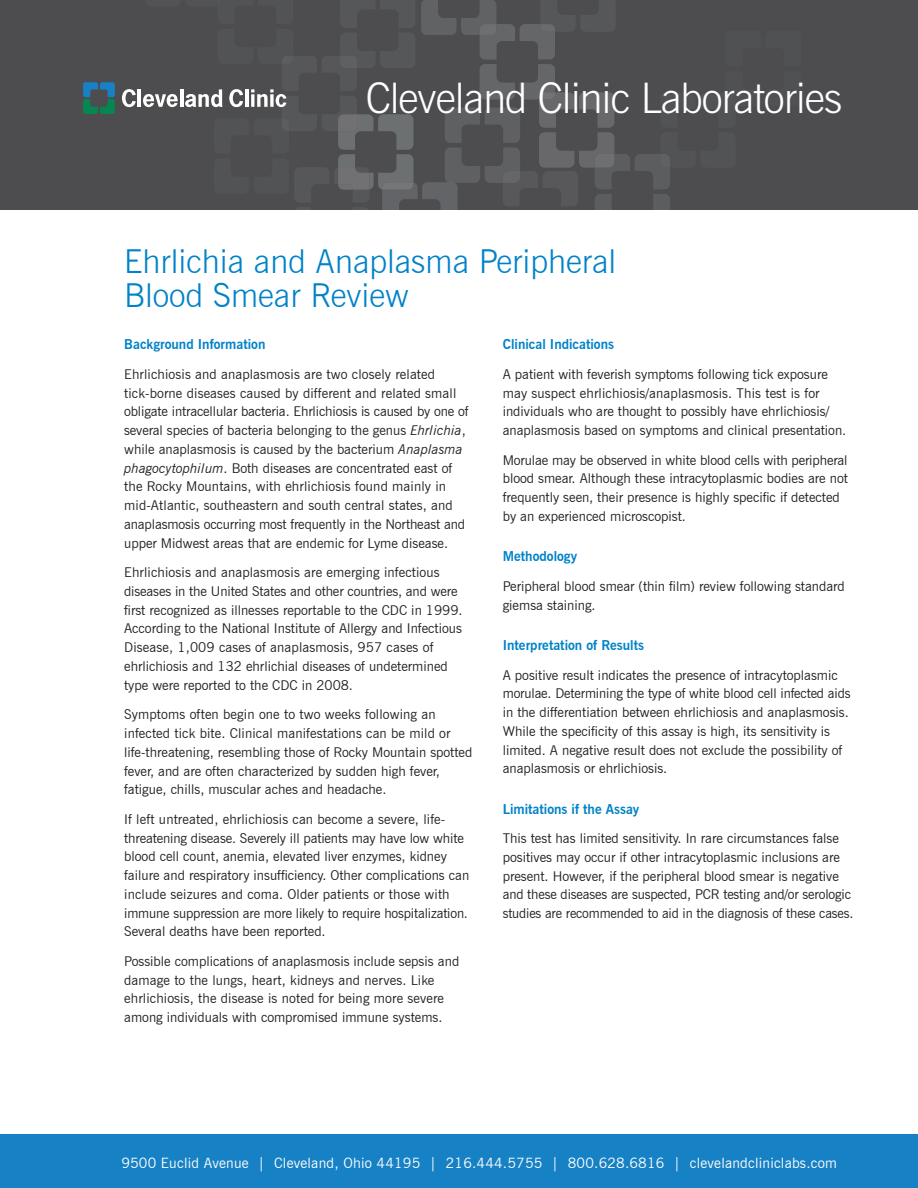
<style>
.page{position:relative;width:918px;height:1188px;background:#fff}
.page>*{position:absolute;margin:0;border:0;box-sizing:border-box;transform-origin:0 0}
.t1{font:300 42px "News Gothic BT";letter-spacing:-.025em;color:#fff}
.t2{font:300 33px/33.8px "News Gothic BT";color:#0082c8}
.t3{font:14.25px "News Gothic BT";letter-spacing:.015em;color:#fff}
.t4{font:13.5px/18.8px "News Gothic BT";color:#231f20}
.t5{font:700 13.5px "News Gothic BT";color:#0082c8}
.s1{font-style:italic}
</style>
<div class="page">
<div style="left:0;top:0;width:918px;height:210px;background:#4d4d4f"></div>
<svg style="left:83px;top:82px;width:32px;height:32px"></svg>
<svg style="left:122px;top:89px;width:14px;height:18px"></svg>
<hr style="left:138px;top:89px;width:3px;height:18px;background:#fff">
<svg style="left:143px;top:0;width:527px;height:210px"></svg>
<div style="left:0;top:1134px;width:918px;height:54px;background:#1781c5"></div>
<h1 class="t1" style="left:366px;top:73px;width:478px">Cleveland Clinic Laboratories</h1>
<h2 class="t2" style="left:124px;top:245px;width:494px">Ehrlichia and Anaplasma Peripheral<br>Blood Smear Review</h2>
<p class="t5" style="left:124px;top:336px;width:143px">Background Information</p>
<p class="t4" style="left:124px;top:365px;width:346px">Ehrlichiosis and anaplasmosis are two closely related tick-borne diseases caused by different and related small obligate intracellular bacteria. Ehrlichiosis is caused by one of several species of bacteria belonging to the genus <span class="s1">Ehrlichia</span>, while anaplasmosis is caused by the bacterium <span class="s1">Anaplasma phagocytophilum</span>. Both diseases are concentrated east of the Rocky Mountains, with ehrlichiosis found mainly in mid-Atlantic, southeastern and south central states, and anaplasmosis occurring most frequently in the Northeast and upper Midwest areas that are endemic for Lyme disease.</p>
<p class="t4" style="left:124px;top:563px;width:340px">Ehrlichiosis and anaplasmosis are emerging infectious diseases in the United States and other countries, and were first recognized as illnesses reportable to the CDC in 1999.<br>According to the National Institute of Allergy and Infectious Disease, 1,009 cases of anaplasmosis, 957 cases of ehrlichiosis and 132 ehrlichial diseases of undetermined type were reported to the CDC in 2008.</p>
<p class="t4" style="left:124px;top:705px;width:350px">Symptoms often begin one to two weeks following an infected tick bite. Clinical manifestations can be mild or life-threatening, resembling those of Rocky Mountain spotted fever, and are often characterized by sudden high fever, fatigue, chills, muscular aches and headache.</p>
<p class="t4" style="left:124px;top:810px;width:347px">If left untreated, ehrlichiosis can become a severe, life&shy;threatening disease. Severely ill patients may have low white blood cell count, anemia, elevated liver enzymes, kidney failure and respiratory insufficiency. Other complications can include seizures and coma. Older patients or those with immune suppression are more likely to require hospitalization.<br>Several deaths have been reported.</p>
<p class="t4" style="left:124px;top:952px;width:337px">Possible complications of anaplasmosis include sepsis and damage to the lungs, heart, kidneys and nerves. Like ehrlichiosis, the disease is noted for being more severe among individuals with compromised immune systems.</p>
<p class="t5" style="left:503px;top:336px;width:113px">Clinical Indications</p>
<p class="t4" style="left:503px;top:365px;width:345px">A patient with feverish symptoms following tick exposure may suspect ehrlichiosis/anaplasmosis. This test is for individuals who are thought to possibly have ehrlichiosis/ anaplasmosis based on symptoms and clinical presentation.</p>
<p class="t4" style="left:503px;top:450px;width:347px">Morulae may be observed in white blood cells with peripheral blood smear. Although these intracytoplasmic bodies are not frequently seen, their presence is highly specific if detected by an experienced microscopist.</p>
<p class="t5" style="left:503px;top:548px;width:76px">Methodology</p>
<p class="t4" style="left:503px;top:577px;width:344px">Peripheral blood smear (thin film) review following standard giemsa staining.</p>
<p class="t5" style="left:503px;top:637px;width:143px">Interpretation of Results</p>
<p class="t4" style="left:503px;top:665px;width:349px">A positive result indicates the presence of intracytoplasmic morulae. Determining the type of white blood cell infected aids in the differentiation between ehrlichiosis and anaplasmosis.<br>While the specificity of this assay is high, its sensitivity is limited. A negative result does not exclude the possibility of anaplasmosis or ehrlichiosis.</p>
<p class="t5" style="left:503px;top:801px;width:138px">Limitations if the Assay</p>
<p class="t4" style="left:503px;top:829px;width:352px">This test has limited sensitivity. In rare circumstances false positives may occur if other intracytoplasmic inclusions are present. However, if the peripheral blood smear is negative and these diseases are suspected, PCR testing and/or serologic studies are recommended to aid in the diagnosis of these cases.</p>
<p class="t3" style="left:121px;top:1154px;width:717px">9500 Euclid Avenue | Cleveland, Ohio 44195 | 216.444.5755 | 800.628.6816 | clevelandcliniclabs.com</p>
</div>
